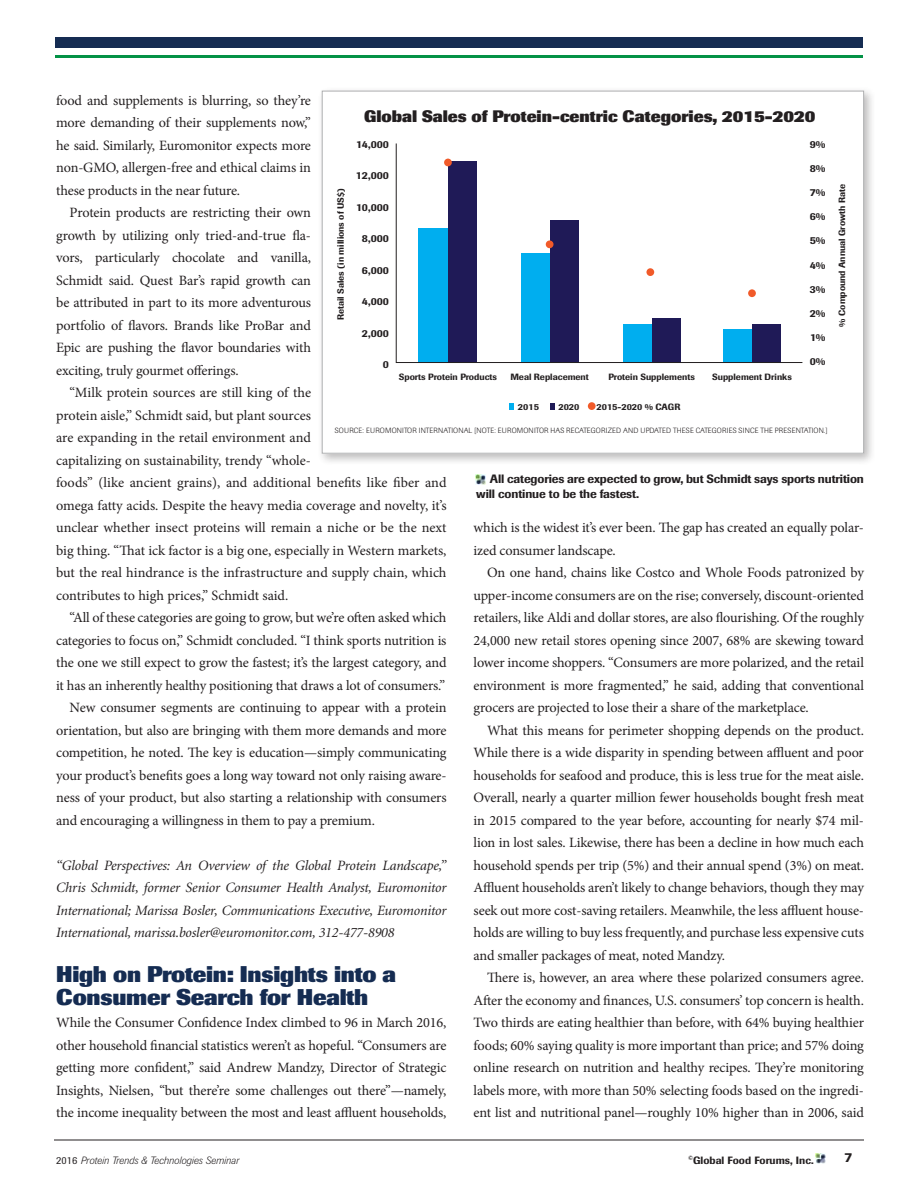
<style>
.page{position:relative;width:918px;height:1188px;background:#fff}
.page>*{position:absolute;margin:0;border:0;box-sizing:border-box;transform-origin:0 0}
.t1{font:800 22.5px/22.5px "Imago";letter-spacing:-.01em;color:#152c52}
.t2{font:800 16.5px "Imago";color:#231f20}
.t3{font:14.25px/22.5px "Minion Pro";letter-spacing:-.01em;color:#231f20;text-align:justify}
.t4{font:italic 14.25px/22.5px "Minion";letter-spacing:-.01em;color:#231f20;text-align:justify}
.t5{font:500 13.5px "Imago";color:#231f20}
.t6{font:500 12px/15px "Imago";letter-spacing:-.01em;color:#231f20}
.t7{font:500 10.5px "Imago";color:#231f20}
.t8{font:italic 300 10.5px "Imago";color:#231f20}
.t9{font:500 9px "Imago";color:#231f20}
.t10{font:300 7.5px "Imago";letter-spacing:.02em;color:#231f20}
.s1{font-weight:400;font-style:normal}
</style>
<div class="page">
<hr style="left:55px;top:55px;width:807px;height:3px;background:#039246">
<div style="left:55px;top:38px;width:807px;height:10px;background:#152c52"></div>
<svg style="left:816px;top:1153px;width:9px;height:10px"></svg>
<hr style="left:54px;top:1140px;width:810px;height:1px;background:#231f20">
<div style="left:318px;top:86px;width:558px;height:380px;background:#231f20;opacity:.3"></div>
<div style="left:322px;top:91px;width:542px;height:362px;background:#fff"></div>
<svg style="left:509px;top:403px;width:5px;height:6px"></svg>
<svg style="left:550px;top:403px;width:5px;height:6px"></svg>
<svg style="left:395px;top:143px;width:408px;height:220px"></svg>
<div style="left:444px;top:159px;width:8px;height:7px;background:#f15a29;border-radius:50%"></div>
<div style="left:546px;top:240px;width:8px;height:8px;background:#f15a29;border-radius:50%"></div>
<div style="left:646px;top:268px;width:8px;height:8px;background:#f15a29;border-radius:50%"></div>
<div style="left:588px;top:402px;width:8px;height:8px;background:#f15a29;border-radius:50%"></div>
<div style="left:748px;top:289px;width:8px;height:8px;background:#f15a29;border-radius:50%"></div>
<svg style="left:475px;top:475px;width:10px;height:10px"></svg>
<p class="t3" style="left:56px;top:89px;width:256px">food and supplements is blurring, so they’re more demanding of their supplements now,” he said. Similarly, Euromonitor expects more non-GMO, allergen-free and ethical claims in these products in the near future.</p>
<p class="t3" style="left:56px;top:201px;width:256px;text-indent:13px">Protein products are restricting their own growth by utilizing only tried-and-true fla&shy;vors, particularly chocolate and vanilla, Schmidt said. Quest Bar’s rapid growth can be attributed in part to its more adventurous portfolio of flavors. Brands like ProBar and Epic are pushing the flavor boundaries with exciting, truly gourmet offerings.</p>
<p class="t3" style="left:56px;top:381px;width:392px;text-align:left;text-indent:13px">“Milk protein sources are still king of the<br>protein aisle,” Schmidt said, but plant sources<br>are expanding in the retail environment and<br>capitalizing on sustainability, trendy “whole-<br>foods” (like ancient grains), and additional benefits like fiber and omega fatty acids. Despite the heavy media coverage and novelty, it’s unclear whether insect proteins will remain a niche or be the next big thing. “That ick factor is a big one, especially in Western markets, but the real hindrance is the infrastructure and supply chain, which contributes to high prices,” Schmidt said.</p>
<p class="t3" style="left:70px;top:606px;width:378px">“All of these categories are going to grow, but we’re often asked which</p>
<p class="t3" style="left:56px;top:629px;width:392px">categories to focus on,” Schmidt concluded. “I think sports nutrition is</p>
<p class="t3" style="left:56px;top:651px;width:392px">the one we still expect to grow the fastest; it’s the largest category, and</p>
<p class="t3" style="left:56px;top:674px;width:390px">it has an inherently healthy positioning that draws a lot of consumers.”</p>
<p class="t3" style="left:70px;top:696px;width:378px">New consumer segments are continuing to appear with a protein</p>
<p class="t3" style="left:56px;top:719px;width:392px">orientation, but also are bringing with them more demands and more</p>
<p class="t3" style="left:56px;top:741px;width:392px">competition, he noted. The key is education—simply communicating</p>
<p class="t3" style="left:56px;top:764px;width:392px">your product’s benefits goes a long way toward not only raising aware-</p>
<p class="t3" style="left:56px;top:786px;width:392px">ness of your product, but also starting a relationship with consumers</p>
<p class="t3" style="left:56px;top:809px;width:320px">and encouraging a willingness in them to pay a premium.</p>
<p class="t4" style="left:56px;top:854px;width:392px">“Global Perspectives: An Overview of the Global Protein Landscape,” Chris Schmidt, former Senior Consumer Health Analyst, Euromonitor International; Marissa Bosler, Communications Executive, Euromonitor International, marissa.bosler@euromonitor.com, 312-477-8908</p>
<h1 class="t1" style="left:56px;top:963px;width:342px">High on Protein: Insights into a<br>Consumer Search for Health</h1>
<p class="t3" style="left:56px;top:1011px;width:392px">While the Consumer Confidence Index climbed to 96 in March 2016, other household financial statistics weren’t as hopeful. “Consumers are getting more confident,” said Andrew Mandzy, Director of Strategic Insights, Nielsen, “but there’re some challenges out there”—namely, the income inequality between the most and least affluent households,</p>
<p class="t2" style="left:364px;top:106px;width:453px">Global Sales of Protein-centric Categories, 2015-2020</p>
<p class="t7" style="left:356px;top:138px;width:35px">14,000</p>
<p class="t7" style="left:356px;top:169px;width:35px">12,000</p>
<p class="t7" style="left:356px;top:201px;width:35px">10,000</p>
<p class="t7" style="left:362px;top:232px;width:29px">8,000</p>
<p class="t7" style="left:362px;top:264px;width:29px">6,000</p>
<p class="t7" style="left:362px;top:295px;width:29px">4,000</p>
<p class="t7" style="left:362px;top:327px;width:29px">2,000</p>
<p class="t7" style="left:383px;top:358px;width:8px">0</p>
<p class="t7" style="left:810px;top:138px;width:17px">9%</p>
<p class="t7" style="left:810px;top:162px;width:17px">8%</p>
<p class="t7" style="left:810px;top:186px;width:17px">7%</p>
<p class="t7" style="left:810px;top:210px;width:17px">6%</p>
<p class="t7" style="left:810px;top:234px;width:17px">5%</p>
<p class="t7" style="left:810px;top:259px;width:17px">4%</p>
<p class="t7" style="left:810px;top:283px;width:17px">3%</p>
<p class="t7" style="left:810px;top:307px;width:17px">2%</p>
<p class="t7" style="left:810px;top:331px;width:17px">1%</p>
<p class="t7" style="left:810px;top:355px;width:17px">0%</p>
<p class="t9" style="left:335px;top:320px;width:133px;rotate:-90deg">Retail Sales (in millions of US$)</p>
<p class="t9" style="left:837px;top:327px;width:144px;rotate:-90deg">% Compound Annual Growth Rate</p>
<p class="t9" style="left:399px;top:371px;width:100px">Sports Protein Products</p>
<p class="t9" style="left:510px;top:371px;width:80px">Meal Replacement</p>
<p class="t9" style="left:518px;top:401px;width:22px">2015</p>
<p class="t9" style="left:558px;top:401px;width:22px">2020</p>
<p class="t9" style="left:597px;top:401px;width:85px">2015-2020 % CAGR</p>
<p class="t9" style="left:608px;top:371px;width:88px">Protein Supplements</p>
<p class="t9" style="left:712px;top:371px;width:81px">Supplement Drinks</p>
<p class="t10" style="left:335px;top:426px;width:495px">SOURCE: EUROMONITOR INTERNATIONAL [NOTE: EUROMONITOR HAS RECATEGORIZED AND UPDATED THESE CATEGORIES SINCE THE PRESENTATION.]</p>
<p class="t6" style="left:476px;top:472px;width:389px;text-indent:14px">All categories are expected to grow, but Schmidt says sports nutrition will continue to be the fastest.</p>
<p class="t3" style="left:474px;top:516px;width:392px">which is the widest it’s ever been. The gap has created an equally polar&shy;ized consumer landscape.</p>
<p class="t3" style="left:474px;top:561px;width:392px;text-indent:13px">On one hand, chains like Costco and Whole Foods patronized by upper-income consumers are on the rise; conversely, discount-oriented retailers, like Aldi and dollar stores, are also flourishing. Of the roughly 24,000 new retail stores opening since 2007, 68% are skewing toward lower income shoppers. “Consumers are more polarized, and the retail environment is more fragmented,” he said, adding that conventional grocers are projected to lose their a share of the marketplace.</p>
<p class="t3" style="left:474px;top:719px;width:392px;text-indent:13px">What this means for perimeter shopping depends on the product.<br>While there is a wide disparity in spending between affluent and poor households for seafood and produce, this is less true for the meat aisle.<br>Overall, nearly a quarter million fewer households bought fresh meat in 2015 compared to the year before, accounting for nearly $74 mil&shy;lion in lost sales. Likewise, there has been a decline in how much each household spends per trip (5%) and their annual spend (3%) on meat.<br>Affluent households aren’t likely to change behaviors, though they may seek out more cost-saving retailers. Meanwhile, the less affluent house&shy;holds are willing to buy less frequently, and purchase less expensive cuts and smaller packages of meat, noted Mandzy.</p>
<p class="t3" style="left:474px;top:966px;width:392px;text-indent:13px">There is, however, an area where these polarized consumers agree.<br>After the economy and finances, U.S. consumers’ top concern is health.<br>Two thirds are eating healthier than before, with 64% buying healthier foods; 60% saying quality is more important than price; and 57% doing online research on nutrition and healthy recipes. They’re monitoring labels more, with more than 50% selecting foods based on the ingredi&shy;ent list and nutritional panel—roughly 10% higher than in 2006, said</p>
<p class="t8" style="left:56px;top:1154px;width:184px"><span class="s1">2016</span> Protein Trends &amp; Technologies Seminar</p>
<p class="t7" style="left:688px;top:1154px;width:127px"><sup>©</sup>Global Food Forums, Inc.</p>
<p class="t5" style="left:844px;top:1149px;width:9px">7</p>
</div>
